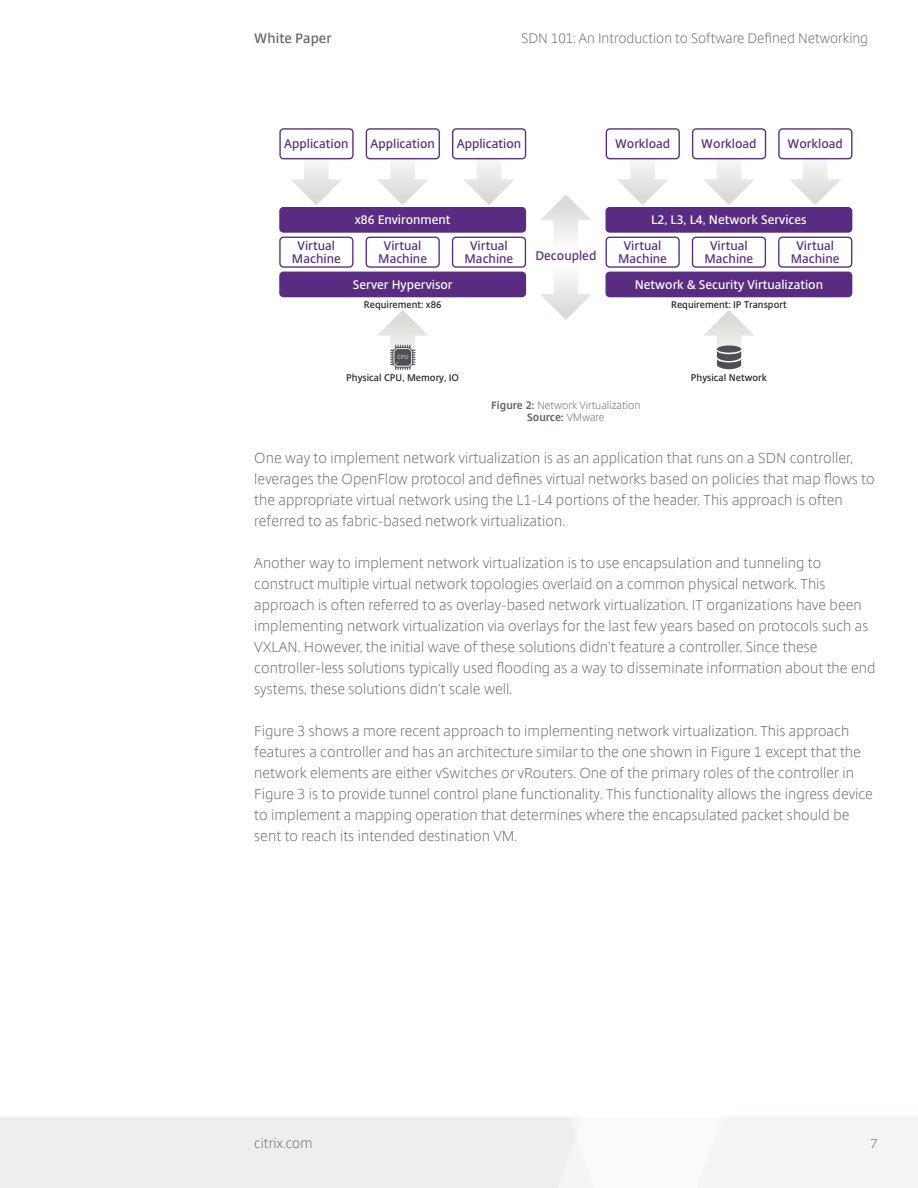
<style>
.page{position:relative;width:918px;height:1188px;background:#fff}
.page>*{position:absolute;margin:0;border:0;box-sizing:border-box;transform-origin:0 0}
.Body{font:300 14.25px/21px "Citrix Sans";letter-spacing:.005em;color:#64666a}
.t1{font:300 13.5px "Citrix Sans";color:#64666a}
.t2{font:600 13.5px "Citrix Sans";color:#64666a}
.t3{font:300 12.75px "Citrix Sans";color:#64666a}
.t4{font:600 12.15px/13.5px "Citrix Sans";color:#592c82;text-align:center}
.t5{font:600 12.15px "Citrix Sans";color:#fff}
.Footnote{font:300 10.5px "Citrix Sans";color:#64666a}
.Footnote-2{font:700 10.5px "Citrix Sans";color:#64666a}
.t6{font:600 9.45px "Citrix Sans";color:#231f20}
.t7{font:700 6px "Citrix Sans";color:#b2b2b2}
.s1{font-weight:700}
.s2{font-weight:300}
</style>
<div class="page">
<svg style="left:0;top:1117px;width:918px;height:71px"></svg>
<svg style="left:291px;top:159px;width:51px;height:46px"></svg>
<div style="left:279px;top:128px;width:75px;height:31px;border:1px solid #592c82;border-radius:4px"></div>
<svg style="left:377px;top:159px;width:52px;height:46px"></svg>
<div style="left:366px;top:128px;width:74px;height:31px;border:1px solid #592c82;border-radius:4px"></div>
<svg style="left:463px;top:159px;width:52px;height:46px"></svg>
<div style="left:452px;top:128px;width:74px;height:31px;border:1px solid #592c82;border-radius:4px"></div>
<div style="left:279px;top:237px;width:74px;height:31px;border:1px solid #592c82;border-radius:4px"></div>
<div style="left:366px;top:237px;width:74px;height:31px;border:1px solid #592c82;border-radius:4px"></div>
<div style="left:452px;top:237px;width:74px;height:31px;border:1px solid #592c82;border-radius:4px"></div>
<div style="left:280px;top:208px;width:245px;height:24px;background:#592c82;border-radius:4px"></div>
<div style="left:279px;top:207px;width:247px;height:26px;border:1px solid #592c82;border-radius:4px"></div>
<div style="left:280px;top:272px;width:245px;height:25px;background:#592c82;border-radius:4px"></div>
<div style="left:279px;top:272px;width:247px;height:25px;border:1px solid #592c82;border-radius:4px"></div>
<svg style="left:377px;top:310px;width:51px;height:61px"></svg>
<svg style="left:540px;top:194px;width:51px;height:126px"></svg>
<svg style="left:617px;top:159px;width:51px;height:46px"></svg>
<div style="left:606px;top:128px;width:74px;height:31px;border:1px solid #592c82;border-radius:4px"></div>
<svg style="left:703px;top:159px;width:52px;height:46px"></svg>
<div style="left:692px;top:128px;width:74px;height:31px;border:1px solid #592c82;border-radius:4px"></div>
<svg style="left:789px;top:159px;width:52px;height:46px"></svg>
<div style="left:778px;top:128px;width:74px;height:31px;border:1px solid #592c82;border-radius:4px"></div>
<div style="left:606px;top:237px;width:74px;height:31px;border:1px solid #592c82;border-radius:4px"></div>
<div style="left:692px;top:237px;width:74px;height:31px;border:1px solid #592c82;border-radius:4px"></div>
<div style="left:778px;top:237px;width:74px;height:31px;border:1px solid #592c82;border-radius:4px"></div>
<div style="left:606px;top:208px;width:246px;height:24px;background:#592c82;border-radius:4px"></div>
<div style="left:606px;top:207px;width:246px;height:26px;border:1px solid #592c82;border-radius:4px"></div>
<div style="left:606px;top:272px;width:246px;height:25px;background:#592c82;border-radius:4px"></div>
<div style="left:606px;top:272px;width:246px;height:25px;border:1px solid #592c82;border-radius:4px"></div>
<svg style="left:703px;top:310px;width:51px;height:60px"></svg>
<div style="left:717px;top:345px;width:24px;height:8px;background:#4e5054;border-radius:50%"></div>
<p class="t2" style="left:254px;top:30px;width:79px">White Paper</p>
<p class="t1" style="left:521px;top:31px;width:348px">SDN 101: An Introduction to Software Defined Networking</p>
<p class="t4" style="left:284px;top:137px;width:66px">Application</p>
<p class="t4" style="left:370px;top:137px;width:66px">Application</p>
<p class="t4" style="left:457px;top:137px;width:66px">Application</p>
<p class="t4" style="left:615px;top:137px;width:57px">Workload</p>
<p class="t4" style="left:701px;top:137px;width:57px">Workload</p>
<p class="t4" style="left:788px;top:137px;width:57px">Workload</p>
<p class="t5" style="left:355px;top:212px;width:97px">x86 Environment</p>
<p class="t5" style="left:651px;top:212px;width:157px">L2, L3, L4, Network Services</p>
<p class="t4" style="left:292px;top:239px;width:50px">Virtual<br>Machine</p>
<p class="t4" style="left:378px;top:239px;width:50px">Virtual<br>Machine</p>
<p class="t4" style="left:465px;top:239px;width:50px">Virtual<br>Machine</p>
<p class="t4" style="left:535px;top:249px;width:63px">Decoupled</p>
<p class="t4" style="left:618px;top:239px;width:50px">Virtual<br>Machine</p>
<p class="t4" style="left:705px;top:239px;width:50px">Virtual<br>Machine</p>
<p class="t4" style="left:791px;top:239px;width:50px">Virtual<br>Machine</p>
<p class="t5" style="left:353px;top:277px;width:101px">Server Hypervisor</p>
<p class="t6" style="left:364px;top:299px;width:79px">Requirement: x86</p>
<p class="t5" style="left:635px;top:277px;width:190px">Network &amp; Security Virtualization</p>
<p class="t6" style="left:671px;top:299px;width:117px">Requirement: IP Transport</p>
<p class="t7" style="left:397px;top:353px;width:13px">CPU</p>
<p class="t6" style="left:346px;top:371px;width:114px">Physical CPU, Memory, IO</p>
<p class="t6" style="left:691px;top:371px;width:78px">Physical Network</p>
<p class="Footnote" style="left:491px;top:399px;width:151px"><span class="s1">Figure 2:</span> Network Virtualization</p>
<p class="Footnote-2" style="left:527px;top:411px;width:79px">Source: <span class="s2">VMware</span></p>
<p class="Body" style="left:254px;top:447px;width:622px">One way to implement network virtualization is as an application that runs on a SDN controller, leverages the OpenFlow protocol and defines virtual networks based on policies that map flows to the appropriate virtual network using the L1-L4 portions of the header. This approach is often referred to as fabric-based network virtualization.</p>
<p class="Body" style="left:254px;top:552px;width:623px">Another way to implement network virtualization is to use encapsulation and tunneling to construct multiple virtual network topologies overlaid on a common physical network. This approach is often referred to as overlay-based network virtualization. IT organizations have been implementing network virtualization via overlays for the last few years based on protocols such as VXLAN. However, the initial wave of these solutions didn’t feature a controller. Since these controller-less solutions typically used flooding as a way to disseminate information about the end systems, these solutions didn’t scale well.</p>
<p class="Body" style="left:254px;top:720px;width:620px">Figure 3 shows a more recent approach to implementing network virtualization. This approach features a controller and has an architecture similar to the one shown in Figure 1 except that the network elements are either vSwitches or vRouters. One of the primary roles of the controller in Figure 3 is to provide tunnel control plane functionality. This functionality allows the ingress device to implement a mapping operation that determines where the encapsulated packet should be sent to reach its intended destination VM.</p>
<p class="t1" style="left:254px;top:1135px;width:60px">citrix.com</p>
<p class="t3" style="left:871px;top:1136px;width:8px">7</p>
</div>
